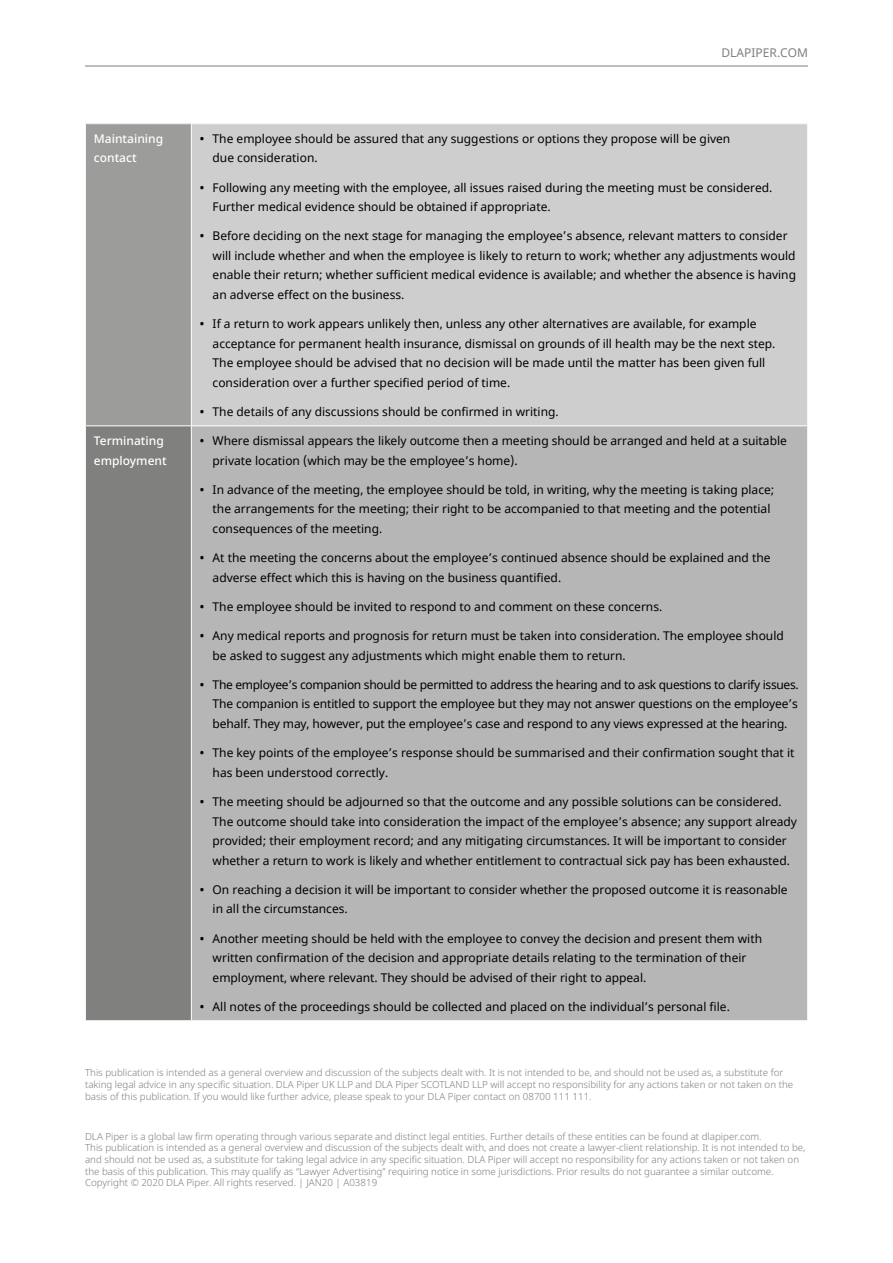
<style>
.page{position:relative;width:893px;height:1263px;background:#fff}
.page>*{position:absolute;margin:0;border:0;box-sizing:border-box;transform-origin:0 0}
.t1{font:12px/19.5px "Noto Sans";color:#000}
.t2{font:500 12px/19.5px "Noto Sans";color:#fff}
.t3{font:12px "Noto Sans";color:#7e7e7d}
.t4{font:300 9.75px/11.7px "Noto Sans";color:#7e7e7d}
.s1{font-weight:600}
</style>
<div class="page">
<hr style="left:85px;top:66px;width:723px;height:1px;background:#7e7e7d">
<div style="left:85px;top:124px;width:106px;height:302px;background:#9c9c9b"></div>
<div style="left:191px;top:124px;width:617px;height:302px;background:#cecece"></div>
<div style="left:85px;top:426px;width:106px;height:595px;background:#80807f"></div>
<div style="left:191px;top:426px;width:617px;height:595px;background:#b7b6b6"></div>
<hr style="left:85px;top:124px;width:1px;height:301px;background:#fff">
<hr style="left:191px;top:124px;width:1px;height:301px;background:#fff">
<hr style="left:807px;top:124px;width:1px;height:301px;background:#fff">
<hr style="left:85px;top:425px;width:106px;height:1px;background:#fff">
<hr style="left:85px;top:426px;width:1px;height:594px;background:#fff">
<hr style="left:191px;top:425px;width:617px;height:1px;background:#fff">
<hr style="left:191px;top:426px;width:1px;height:594px;background:#fff">
<hr style="left:807px;top:426px;width:1px;height:594px;background:#fff">
<hr style="left:85px;top:1020px;width:106px;height:1px;background:#fff">
<hr style="left:191px;top:1020px;width:617px;height:1px;background:#fff">
<p class="t3" style="left:721px;top:45px;width:88px">DLAPIPER.COM</p>
<p class="t2" style="left:94px;top:129px;width:71px">Maintaining contact</p>
<p class="t1" style="left:213px;top:129px;width:519px;text-indent:-13px"><span class="s1">•</span> The employee should be assured that any suggestions or options they propose will be given due consideration.</p>
<p class="t1" style="left:213px;top:178px;width:561px;text-indent:-13px"><span class="s1">•</span> Following any meeting with the employee, all issues raised during the meeting must be considered.<br>Further medical evidence should be obtained if appropriate.</p>
<p class="t1" style="left:213px;top:227px;width:585px;text-indent:-13px"><span class="s1">•</span> Before deciding on the next stage for managing the employee’s absence, relevant matters to consider will include whether and when the employee is likely to return to work; whether any adjustments would enable their return; whether sufficient medical evidence is available; and whether the absence is having an adverse effect on the business.</p>
<p class="t1" style="left:213px;top:315px;width:564px;text-indent:-13px"><span class="s1">•</span> If a return to work appears unlikely then, unless any other alternatives are available, for example acceptance for permanent health insurance, dismissal on grounds of ill health may be the next step.<br>The employee should be advised that no decision will be made until the matter has been given full consideration over a further specified period of time.</p>
<p class="t1" style="left:200px;top:402px;width:360px"><span class="s1">•</span> The details of any discussions should be confirmed in writing.</p>
<p class="t2" style="left:94px;top:431px;width:74px">Terminating employment</p>
<p class="t1" style="left:213px;top:431px;width:576px;text-indent:-13px"><span class="s1">•</span> Where dismissal appears the likely outcome then a meeting should be arranged and held at a suitable private location (which may be the employee’s home).</p>
<p class="t1" style="left:213px;top:480px;width:563px;text-indent:-13px"><span class="s1">•</span> In advance of the meeting, the employee should be told, in writing, why the meeting is taking place; the arrangements for the meeting; their right to be accompanied to that meeting and the potential consequences of the meeting.</p>
<p class="t1" style="left:213px;top:548px;width:559px;text-indent:-13px"><span class="s1">•</span> At the meeting the concerns about the employee’s continued absence should be explained and the adverse effect which this is having on the business quantified.</p>
<p class="t1" style="left:200px;top:597px;width:464px"><span class="s1">•</span> The employee should be invited to respond to and comment on these concerns.</p>
<p class="t1" style="left:213px;top:626px;width:573px;text-indent:-13px"><span class="s1">•</span> Any medical reports and prognosis for return must be taken into consideration. The employee should be asked to suggest any adjustments which might enable them to return.</p>
<p class="t1" style="left:213px;top:675px;width:588px;text-align:justify;text-indent:-13px"><span class="s1">•</span> The employee’s companion should be permitted to address the hearing and to ask questions to clarify issues.<br>The companion is entitled to support the employee but they may not answer questions on the employee’s behalf. They may, however, put the employee’s case and respond to any views expressed at the hearing.</p>
<p class="t1" style="left:213px;top:743px;width:583px;text-indent:-13px"><span class="s1">•</span> The key points of the employee’s response should be summarised and their confirmation sought that it has been understood correctly.</p>
<p class="t1" style="left:213px;top:792px;width:586px;text-indent:-13px"><span class="s1">•</span> The meeting should be adjourned so that the outcome and any possible solutions can be considered.<br>The outcome should take into consideration the impact of the employee’s absence; any support already provided; their employment record; and any mitigating circumstances. It will be important to consider whether a return to work is likely and whether entitlement to contractual sick pay has been exhausted.</p>
<p class="t1" style="left:213px;top:880px;width:576px;text-indent:-13px"><span class="s1">•</span> On reaching a decision it will be important to consider whether the proposed outcome it is reasonable in all the circumstances.</p>
<p class="t1" style="left:213px;top:929px;width:551px;text-indent:-13px"><span class="s1">•</span> Another meeting should be held with the employee to convey the decision and present them with written confirmation of the decision and appropriate details relating to the termination of their employment, where relevant. They should be advised of their right to appeal.</p>
<p class="t1" style="left:200px;top:997px;width:531px"><span class="s1">•</span> All notes of the proceedings should be collected and placed on the individual’s personal file.</p>
<p class="t4" style="left:85px;top:1067px;width:710px">This publication is intended as a general overview and discussion of the subjects dealt with. It is not intended to be, and should not be used as, a substitute for taking legal advice in any specific situation. DLA Piper UK LLP and DLA Piper SCOTLAND LLP will accept no responsibility for any actions taken or not taken on the basis of this publication. If you would like further advice, please speak to your DLA Piper contact on 08700 111 111.</p>
<p class="t4" style="left:85px;top:1130px;width:722px">DLA Piper is a global law firm operating through various separate and distinct legal entities. Further details of these entities can be found at dlapiper.com.<br>This publication is intended as a general overview and discussion of the subjects dealt with, and does not create a lawyer-client relationship. It is not intended to be, and should not be used as, a substitute for taking legal advice in any specific situation. DLA Piper will accept no responsibility for any actions taken or not taken on the basis of this publication. This may qualify as “Lawyer Advertising” requiring notice in some jurisdictions. Prior results do not guarantee a similar outcome.<br>Copyright © 2020 DLA Piper. All rights reserved. | JAN20 | A03819</p>
</div>
